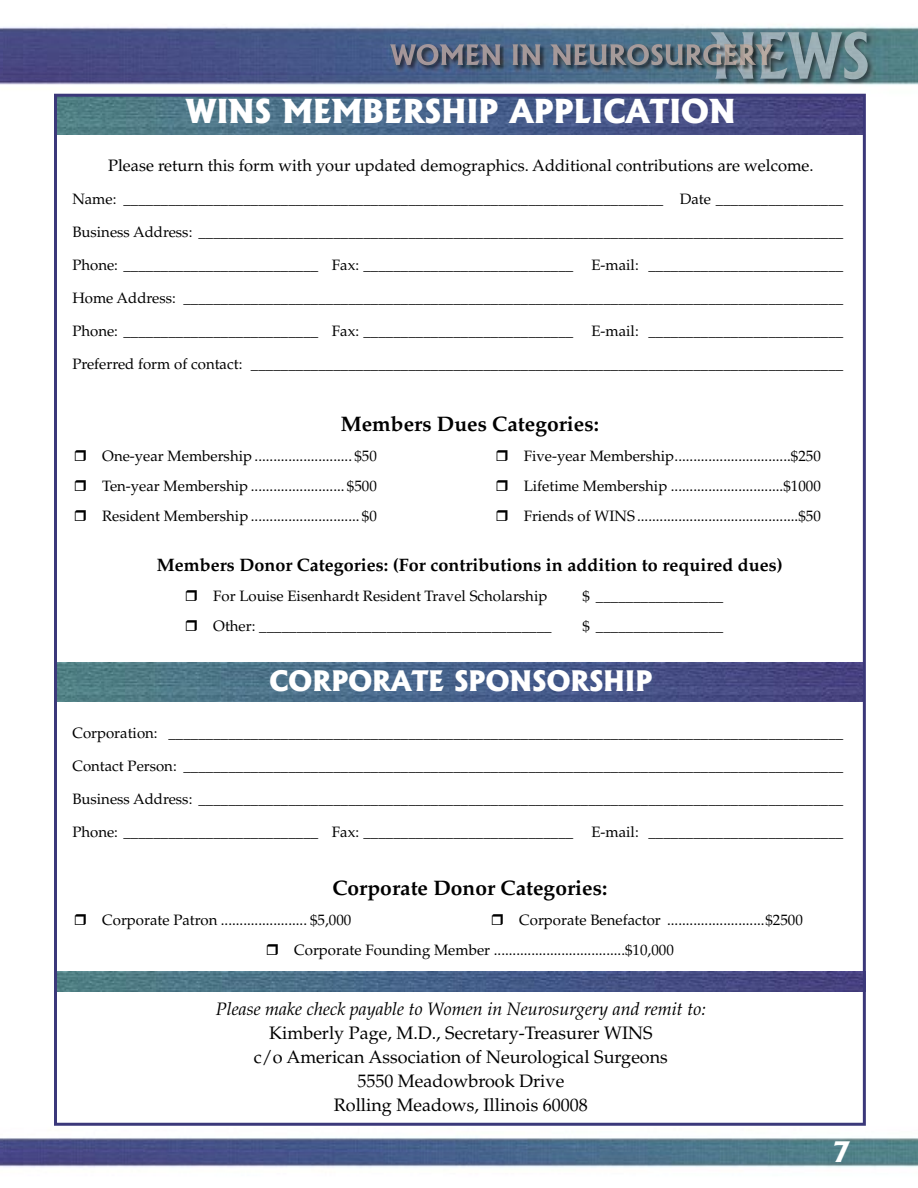
<style>
.page{position:relative;width:918px;height:1188px;background:#fff}
.page>*{position:absolute;margin:0;border:0;box-sizing:border-box;transform-origin:0 0}
.t1{font:800 31.5px "Albertus";letter-spacing:-.01em;color:#fff}
.Headline{font:800 27px "Albertus";letter-spacing:-.01em;color:#fff}
.t2{font:700 21px "Palatino";color:#000}
.t3{font:18px "Palatino";color:#000}
.t4{font:700 18px "Palatino";color:#000}
.t5{font:italic 18px "Palatino";color:#000}
.t6{font:16.5px "Palatino";color:#000}
.t7{font:15px "Palatino";color:#000}
</style>
<div class="page">
<img style="left:3px;top:26px;width:915px;height:1142px">
<img style="left:711px;top:32px;width:157px;height:47px">
<img style="left:390px;top:44px;width:181px;height:21px">
<img style="left:0;top:27px;width:3px;height:1140px">
<img style="left:58px;top:662px;width:804px;height:40px">
<img style="left:58px;top:98px;width:804px;height:36px">
<img style="left:58px;top:972px;width:804px;height:20px">
<svg style="left:75px;top:450px;width:11px;height:11px"></svg>
<svg style="left:497px;top:450px;width:10px;height:11px"></svg>
<svg style="left:75px;top:480px;width:11px;height:11px"></svg>
<svg style="left:497px;top:480px;width:10px;height:11px"></svg>
<svg style="left:75px;top:510px;width:11px;height:11px"></svg>
<svg style="left:497px;top:510px;width:10px;height:11px"></svg>
<svg style="left:186px;top:590px;width:11px;height:11px"></svg>
<svg style="left:186px;top:620px;width:11px;height:11px"></svg>
<svg style="left:75px;top:914px;width:11px;height:11px"></svg>
<svg style="left:492px;top:914px;width:11px;height:11px"></svg>
<svg style="left:267px;top:944px;width:11px;height:11px"></svg>
<p class="t1" style="left:186px;top:92px;width:551px">WINS MEMBERSHIP APPLICATION</p>
<p class="t6" style="left:108px;top:156px;width:707px">Please return this form with your updated demographics. Additional contributions are welcome.</p>
<p class="t7" style="left:72px;top:191px;width:772px">Name: ________________________________________________________________________ Date _________________</p>
<p class="t7" style="left:72px;top:224px;width:772px">Business Address: ______________________________________________________________________________________</p>
<p class="t7" style="left:72px;top:257px;width:772px">Phone: __________________________ Fax: ____________________________ E-mail: __________________________</p>
<p class="t7" style="left:72px;top:290px;width:772px">Home Address: ________________________________________________________________________________________</p>
<p class="t7" style="left:72px;top:323px;width:772px">Phone: __________________________ Fax: ____________________________ E-mail: __________________________</p>
<p class="t7" style="left:72px;top:356px;width:772px">Preferred form of contact: _______________________________________________________________________________</p>
<p class="t2" style="left:341px;top:411px;width:260px">Members Dues Categories:</p>
<p class="t7" style="left:102px;top:447px;width:276px">One-year Membership .......................... $50</p>
<p class="t7" style="left:524px;top:447px;width:299px">Five-year Membership ...............................$250</p>
<p class="t7" style="left:102px;top:477px;width:276px">Ten-year Membership ......................... $500</p>
<p class="t7" style="left:524px;top:477px;width:299px">Lifetime Membership ..............................$1000</p>
<p class="t7" style="left:102px;top:507px;width:276px">Resident Membership ............................. $0</p>
<p class="t7" style="left:524px;top:507px;width:299px">Friends of WINS ...........................................$50</p>
<p class="t4" style="left:157px;top:554px;width:627px">Members Donor Categories: (For contributions in addition to required dues)</p>
<p class="t7" style="left:213px;top:587px;width:336px">For Louise Eisenhardt Resident Travel Scholarship</p>
<p class="t7" style="left:582px;top:587px;width:142px">$ _________________</p>
<p class="t7" style="left:213px;top:617px;width:340px">Other: _______________________________________</p>
<p class="t7" style="left:582px;top:617px;width:142px">$ _________________</p>
<p class="Headline" style="left:269px;top:664px;width:385px">CORPORATE SPONSORSHIP</p>
<p class="t7" style="left:72px;top:724px;width:772px">Corporation: __________________________________________________________________________________________</p>
<p class="t7" style="left:72px;top:757px;width:772px">Contact Person: ________________________________________________________________________________________</p>
<p class="t7" style="left:72px;top:790px;width:772px">Business Address: ______________________________________________________________________________________</p>
<p class="t7" style="left:72px;top:823px;width:772px">Phone: __________________________ Fax: ____________________________ E-mail: __________________________</p>
<p class="t2" style="left:332px;top:876px;width:276px">Corporate Donor Categories:</p>
<p class="t7" style="left:102px;top:911px;width:251px">Corporate Patron ....................... $5,000</p>
<p class="t7" style="left:519px;top:911px;width:285px">Corporate Benefactor ..........................$2500</p>
<p class="t7" style="left:294px;top:941px;width:381px">Corporate Founding Member ...................................$10,000</p>
<p class="t5" style="left:216px;top:998px;width:492px">Please make check payable to Women in Neurosurgery and remit to:</p>
<p class="t3" style="left:269px;top:1022px;width:385px">Kimberly Page, M.D., Secretary-Treasurer WINS</p>
<p class="t3" style="left:254px;top:1046px;width:416px">c/o American Association of Neurological Surgeons</p>
<p class="t3" style="left:357px;top:1070px;width:208px">5550 Meadowbrook Drive</p>
<p class="t3" style="left:334px;top:1094px;width:256px">Rolling Meadows, Illinois 60008</p>
<p class="Headline" style="left:832px;top:1135px;width:19px">7</p>
</div>
